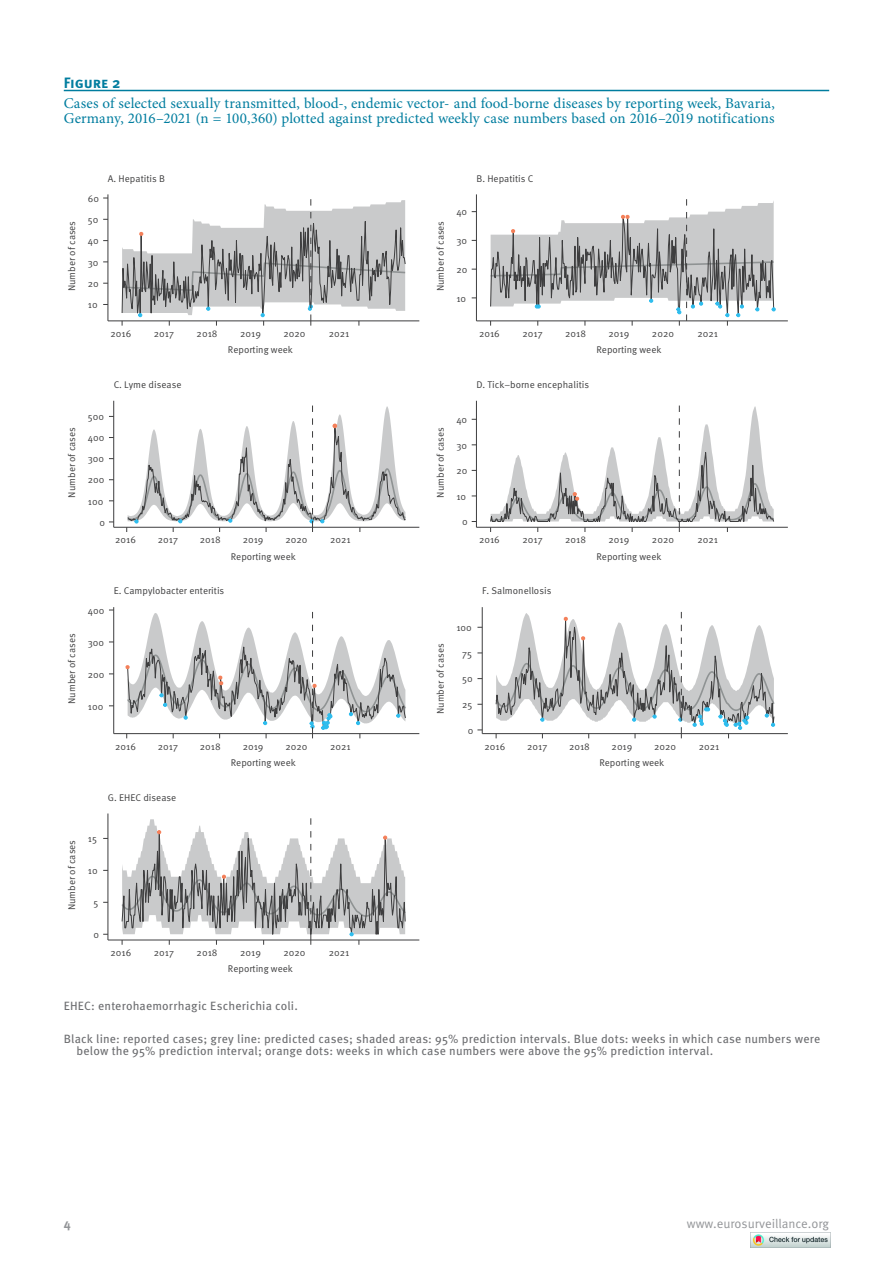
<style>
.page{position:relative;width:893px;height:1263px;background:#fff}
.page>*{position:absolute;margin:0;border:0;box-sizing:border-box;transform-origin:0 0}
.t1{font:15px/15px "Minion Pro";letter-spacing:.01em;color:#007d9f}
.t2{font:700 15px "Meta Pro";letter-spacing:-.005em;color:#007d9f}
.t3{font:12.75px "Meta Pro";color:#939598}
.t4{font:700 12.75px "Meta Pro";color:#939598}
.t5{font:12px/12px "Meta Pro";letter-spacing:.01em;color:#6c6d70}
.t6{font:9.75px "Meta Pro";color:#3e3e3f}
</style>
<div class="page">
<hr style="left:64px;top:90px;width:765px;height:1px;background:#007d9f">
<hr style="left:108px;top:194px;width:1px;height:127px;background:#3e3e3f">
<hr style="left:108px;top:320px;width:311px;height:1px;background:#3e3e3f">
<hr style="left:476px;top:194px;width:1px;height:127px;background:#3e3e3f">
<hr style="left:476px;top:320px;width:312px;height:1px;background:#3e3e3f">
<hr style="left:113px;top:401px;width:1px;height:126px;background:#3e3e3f">
<hr style="left:114px;top:527px;width:305px;height:1px;background:#3e3e3f">
<svg style="left:126px;top:405px;width:282px;height:127px"></svg>
<hr style="left:476px;top:401px;width:1px;height:126px;background:#3e3e3f">
<hr style="left:476px;top:527px;width:312px;height:1px;background:#3e3e3f">
<hr style="left:113px;top:607px;width:1px;height:127px;background:#3e3e3f">
<hr style="left:114px;top:733px;width:305px;height:1px;background:#3e3e3f">
<hr style="left:482px;top:607px;width:1px;height:127px;background:#3e3e3f">
<hr style="left:482px;top:733px;width:306px;height:1px;background:#3e3e3f">
<hr style="left:108px;top:813px;width:1px;height:127px;background:#3e3e3f">
<hr style="left:108px;top:940px;width:311px;height:1px;background:#3e3e3f">
<svg style="left:120px;top:818px;width:287px;height:127px"></svg>
<svg style="left:494px;top:611px;width:282px;height:127px"></svg>
<svg style="left:125px;top:611px;width:283px;height:127px"></svg>
<svg style="left:489px;top:405px;width:287px;height:127px"></svg>
<svg style="left:120px;top:199px;width:287px;height:127px"></svg>
<svg style="left:489px;top:199px;width:287px;height:127px"></svg>
<img style="left:750px;top:1232px;width:80px;height:16px">
<h1 class="t2" style="left:64px;top:73px;width:58px">Figure 2</h1>
<h1 class="t1" style="left:64px;top:96px;width:713px">Cases of selected sexually transmitted, blood-, endemic vector- and food-borne diseases by reporting week, Bavaria,<br>Germany, 2016–2021 (n = 100,360) plotted against predicted weekly case numbers based on 2016–2019 notifications</h1>
<p class="t6" style="left:66px;top:291px;width:72px;rotate:-90deg">Number of cases</p>
<p class="t6" style="left:66px;top:498px;width:72px;rotate:-90deg">Number of cases</p>
<p class="t6" style="left:66px;top:704px;width:72px;rotate:-90deg">Number of cases</p>
<p class="t6" style="left:88px;top:192px;width:13px">60</p>
<p class="t6" style="left:88px;top:213px;width:12px">50</p>
<p class="t6" style="left:88px;top:235px;width:12px">40</p>
<p class="t6" style="left:88px;top:256px;width:12px">30</p>
<p class="t6" style="left:88px;top:277px;width:13px">20</p>
<p class="t6" style="left:88px;top:299px;width:11px">10</p>
<p class="t6" style="left:108px;top:172px;width:59px">A. Hepatitis B</p>
<p class="t6" style="left:111px;top:327px;width:22px">2016</p>
<p class="t6" style="left:154px;top:327px;width:22px">2017</p>
<p class="t6" style="left:197px;top:327px;width:22px">2018</p>
<p class="t6" style="left:240px;top:327px;width:22px">2019</p>
<p class="t6" style="left:283px;top:327px;width:24px">2020</p>
<p class="t6" style="left:329px;top:327px;width:22px">2021</p>
<p class="t6" style="left:228px;top:344px;width:66px">Reporting week</p>
<p class="t6" style="left:114px;top:378px;width:69px">C. Lyme disease</p>
<p class="t6" style="left:88px;top:411px;width:18px">500</p>
<p class="t6" style="left:88px;top:432px;width:18px">400</p>
<p class="t6" style="left:88px;top:453px;width:18px">300</p>
<p class="t6" style="left:88px;top:474px;width:18px">200</p>
<p class="t6" style="left:88px;top:495px;width:17px">100</p>
<p class="t6" style="left:99px;top:516px;width:7px">0</p>
<p class="t6" style="left:88px;top:604px;width:18px">400</p>
<p class="t6" style="left:88px;top:636px;width:18px">300</p>
<p class="t6" style="left:88px;top:668px;width:18px">200</p>
<p class="t6" style="left:115px;top:534px;width:22px">2016</p>
<p class="t6" style="left:158px;top:534px;width:22px">2017</p>
<p class="t6" style="left:200px;top:534px;width:22px">2018</p>
<p class="t6" style="left:243px;top:534px;width:22px">2019</p>
<p class="t6" style="left:285px;top:534px;width:24px">2020</p>
<p class="t6" style="left:330px;top:534px;width:22px">2021</p>
<p class="t6" style="left:231px;top:550px;width:66px">Reporting week</p>
<p class="t6" style="left:114px;top:585px;width:112px">E. Campylobacter enteritis</p>
<p class="t6" style="left:88px;top:700px;width:17px">100</p>
<p class="t6" style="left:115px;top:740px;width:22px">2016</p>
<p class="t6" style="left:158px;top:740px;width:22px">2017</p>
<p class="t6" style="left:200px;top:740px;width:22px">2018</p>
<p class="t6" style="left:243px;top:740px;width:22px">2019</p>
<p class="t6" style="left:285px;top:740px;width:24px">2020</p>
<p class="t6" style="left:330px;top:740px;width:22px">2021</p>
<p class="t6" style="left:231px;top:756px;width:66px">Reporting week</p>
<p class="t6" style="left:108px;top:791px;width:70px">G. EHEC disease</p>
<p class="t6" style="left:66px;top:910px;width:72px;rotate:-90deg">Number of cases</p>
<p class="t6" style="left:88px;top:832px;width:11px">15</p>
<p class="t6" style="left:88px;top:864px;width:11px">10</p>
<p class="t6" style="left:94px;top:896px;width:6px">5</p>
<p class="t6" style="left:94px;top:928px;width:7px">0</p>
<p class="t6" style="left:111px;top:946px;width:22px">2016</p>
<p class="t6" style="left:154px;top:946px;width:22px">2017</p>
<p class="t6" style="left:197px;top:946px;width:22px">2018</p>
<p class="t6" style="left:240px;top:946px;width:22px">2019</p>
<p class="t6" style="left:283px;top:946px;width:24px">2020</p>
<p class="t6" style="left:329px;top:946px;width:22px">2021</p>
<p class="t6" style="left:228px;top:963px;width:66px">Reporting week</p>
<p class="t6" style="left:434px;top:291px;width:72px;rotate:-90deg">Number of cases</p>
<p class="t6" style="left:434px;top:498px;width:72px;rotate:-90deg">Number of cases</p>
<p class="t6" style="left:434px;top:714px;width:72px;rotate:-90deg">Number of cases</p>
<p class="t6" style="left:476px;top:172px;width:59px">B. Hepatitis C</p>
<p class="t6" style="left:456px;top:206px;width:12px">40</p>
<p class="t6" style="left:456px;top:235px;width:12px">30</p>
<p class="t6" style="left:456px;top:263px;width:13px">20</p>
<p class="t6" style="left:456px;top:292px;width:11px">10</p>
<p class="t6" style="left:479px;top:327px;width:22px">2016</p>
<p class="t6" style="left:522px;top:327px;width:22px">2017</p>
<p class="t6" style="left:565px;top:327px;width:22px">2018</p>
<p class="t6" style="left:609px;top:327px;width:22px">2019</p>
<p class="t6" style="left:652px;top:327px;width:24px">2020</p>
<p class="t6" style="left:697px;top:327px;width:22px">2021</p>
<p class="t6" style="left:596px;top:344px;width:66px">Reporting week</p>
<p class="t6" style="left:476px;top:378px;width:114px">D. Tick−borne encephalitis</p>
<p class="t6" style="left:456px;top:413px;width:12px">40</p>
<p class="t6" style="left:456px;top:439px;width:12px">30</p>
<p class="t6" style="left:456px;top:465px;width:13px">20</p>
<p class="t6" style="left:456px;top:490px;width:11px">10</p>
<p class="t6" style="left:462px;top:516px;width:7px">0</p>
<p class="t6" style="left:479px;top:534px;width:22px">2016</p>
<p class="t6" style="left:522px;top:534px;width:22px">2017</p>
<p class="t6" style="left:565px;top:534px;width:22px">2018</p>
<p class="t6" style="left:609px;top:534px;width:22px">2019</p>
<p class="t6" style="left:652px;top:534px;width:24px">2020</p>
<p class="t6" style="left:697px;top:534px;width:22px">2021</p>
<p class="t6" style="left:596px;top:550px;width:66px">Reporting week</p>
<p class="t6" style="left:482px;top:585px;width:71px">F. Salmonellosis</p>
<p class="t6" style="left:456px;top:621px;width:17px">100</p>
<p class="t6" style="left:462px;top:647px;width:11px">75</p>
<p class="t6" style="left:462px;top:673px;width:12px">50</p>
<p class="t6" style="left:462px;top:698px;width:12px">25</p>
<p class="t6" style="left:468px;top:724px;width:7px">0</p>
<p class="t6" style="left:485px;top:740px;width:22px">2016</p>
<p class="t6" style="left:527px;top:740px;width:22px">2017</p>
<p class="t6" style="left:569px;top:740px;width:22px">2018</p>
<p class="t6" style="left:612px;top:740px;width:22px">2019</p>
<p class="t6" style="left:654px;top:740px;width:24px">2020</p>
<p class="t6" style="left:699px;top:740px;width:22px">2021</p>
<p class="t6" style="left:599px;top:756px;width:66px">Reporting week</p>
<p class="t5" style="left:64px;top:1000px;width:236px">EHEC: enterohaemorrhagic Escherichia coli.</p>
<p class="t5" style="left:77px;top:1033px;width:745px;text-indent:-13px">Black line: reported cases; grey line: predicted cases; shaded areas: 95% prediction intervals. Blue dots: weeks in which case numbers were below the 95% prediction interval; orange dots: weeks in which case numbers were above the 95% prediction interval.</p>
<h2 class="t4" style="left:64px;top:1215px;width:8px">4</h2>
<h2 class="t3" style="left:687px;top:1215px;width:144px">www.eurosurveillance.org</h2>
</div>
